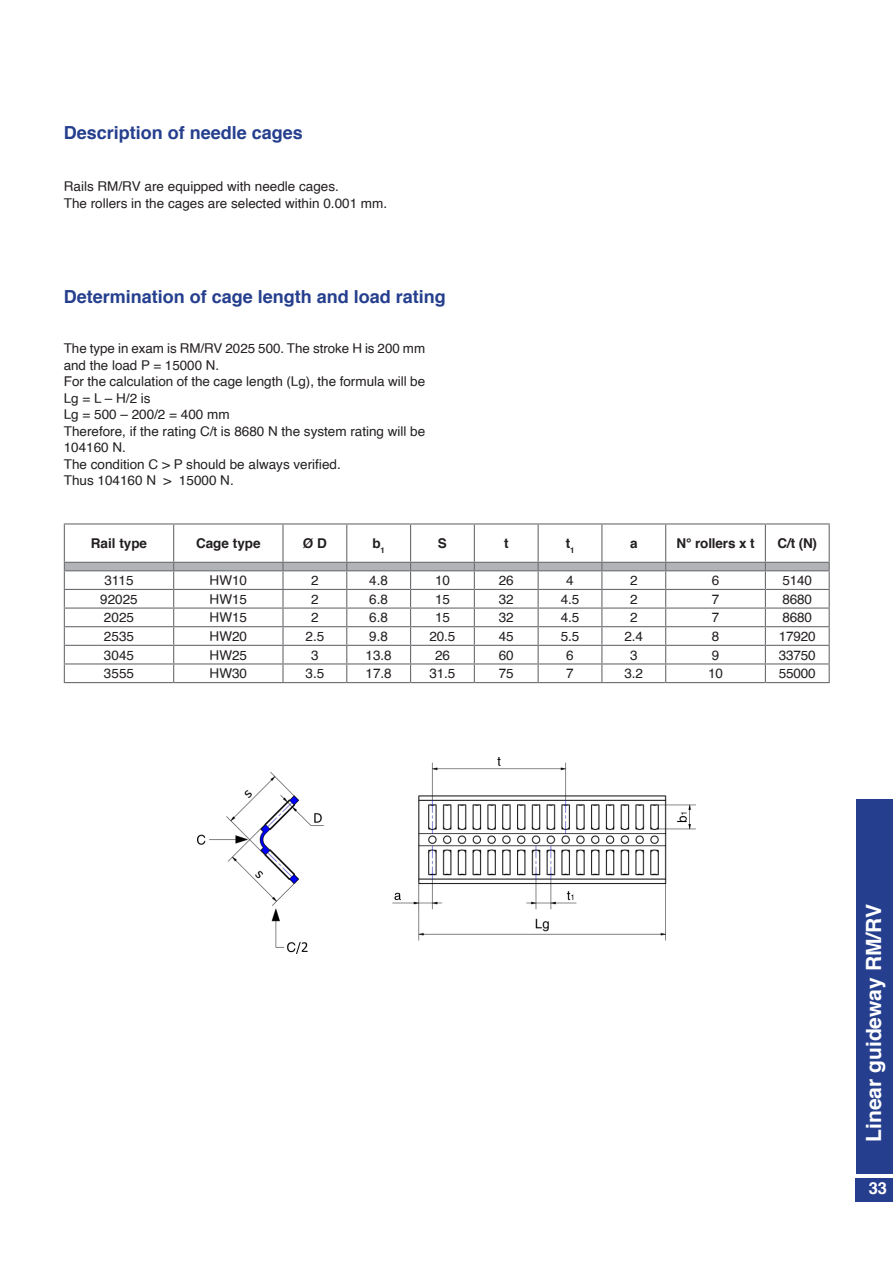
<style>
.page{position:relative;width:893px;height:1263px;background:#fff}
.page>*{position:absolute;margin:0;border:0;box-sizing:border-box;transform-origin:0 0}
.Überschrift_H1_weiss{font:700 21px "Helvetica";color:#fff}
.Überschrift_H2-2{font:700 18px "Helvetica";color:#253f8e}
.t1{font:700 16.5px "Helvetica";color:#fff}
.Einfachter_Text{font:13.5px/16.5px "Helvetica";color:#231f20}
.Einfachter_Text-2{font:700 13.5px "Helvetica";color:#231f20}
</style>
<div class="page">
<div style="left:856px;top:1178px;width:37px;height:23px;background:#253f8e"></div>
<div style="left:856px;top:799px;width:37px;height:374px;background:#253f8e"></div>
<img style="left:197px;top:757px;width:498px;height:196px">
<hr style="left:64px;top:523px;width:110px;height:1px;background:#6c6d70">
<hr style="left:64px;top:524px;width:1px;height:38px;background:#6c6d70">
<hr style="left:174px;top:523px;width:109px;height:1px;background:#6c6d70">
<hr style="left:173px;top:524px;width:1px;height:38px;background:#6c6d70">
<hr style="left:283px;top:523px;width:64px;height:1px;background:#6c6d70">
<hr style="left:282px;top:524px;width:2px;height:38px;background:#6c6d70">
<hr style="left:347px;top:523px;width:64px;height:1px;background:#6c6d70">
<hr style="left:346px;top:524px;width:1px;height:38px;background:#6c6d70">
<hr style="left:411px;top:523px;width:63px;height:1px;background:#6c6d70">
<hr style="left:410px;top:524px;width:1px;height:38px;background:#6c6d70">
<hr style="left:474px;top:523px;width:64px;height:1px;background:#6c6d70">
<hr style="left:474px;top:524px;width:1px;height:38px;background:#6c6d70">
<hr style="left:538px;top:523px;width:64px;height:1px;background:#6c6d70">
<hr style="left:538px;top:524px;width:1px;height:38px;background:#6c6d70">
<hr style="left:602px;top:523px;width:64px;height:1px;background:#6c6d70">
<hr style="left:601px;top:524px;width:1px;height:38px;background:#6c6d70">
<hr style="left:666px;top:523px;width:99px;height:1px;background:#6c6d70">
<hr style="left:665px;top:524px;width:1px;height:38px;background:#6c6d70">
<hr style="left:765px;top:523px;width:65px;height:1px;background:#6c6d70">
<hr style="left:765px;top:524px;width:1px;height:38px;background:#6c6d70">
<hr style="left:829px;top:524px;width:1px;height:38px;background:#6c6d70">
<svg style="left:64px;top:562px;width:766px;height:120px"></svg>
<hr style="left:64px;top:682px;width:110px;height:1px;background:#6c6d70">
<hr style="left:174px;top:682px;width:109px;height:1px;background:#6c6d70">
<hr style="left:283px;top:682px;width:64px;height:1px;background:#6c6d70">
<hr style="left:347px;top:682px;width:64px;height:1px;background:#6c6d70">
<hr style="left:411px;top:682px;width:63px;height:1px;background:#6c6d70">
<hr style="left:474px;top:682px;width:64px;height:1px;background:#6c6d70">
<hr style="left:538px;top:682px;width:64px;height:1px;background:#6c6d70">
<hr style="left:602px;top:682px;width:64px;height:1px;background:#6c6d70">
<hr style="left:666px;top:682px;width:99px;height:1px;background:#6c6d70">
<hr style="left:765px;top:682px;width:65px;height:1px;background:#6c6d70">
<p class="Überschrift_H2-2" style="left:64px;top:119px;width:241px">Description of needle cages</p>
<p class="Einfachter_Text" style="left:64px;top:179px;width:277px">Rails RM/RV are equipped with needle cages.</p>
<p class="Einfachter_Text" style="left:64px;top:195px;width:325px">The rollers in the cages are selected within 0.001 mm.</p>
<p class="Überschrift_H2-2" style="left:64px;top:282px;width:384px">Determination of cage length and load rating</p>
<p class="Einfachter_Text" style="left:64px;top:341px;width:363px">The type in exam is RM/RV 2025 500. The stroke H is 200 mm and the load P = 15000 N.</p>
<p class="Einfachter_Text" style="left:64px;top:374px;width:363px">For the calculation of the cage length (Lg), the formula will be</p>
<p class="Einfachter_Text" style="left:64px;top:390px;width:88px">Lg = L – H/2 is</p>
<p class="Einfachter_Text" style="left:64px;top:407px;width:167px">Lg = 500 – 200/2 = 400 mm</p>
<p class="Einfachter_Text" style="left:64px;top:423px;width:363px">Therefore, if the rating C/t is 8680 N the system rating will be</p>
<p class="Einfachter_Text" style="left:64px;top:440px;width:64px">104160 N.</p>
<p class="Einfachter_Text" style="left:64px;top:456px;width:279px">The condition C &gt; P should be always verified.</p>
<p class="Einfachter_Text" style="left:64px;top:473px;width:171px">Thus 104160 N &gt; 15000 N.</p>
<p class="Einfachter_Text-2" style="left:91px;top:532px;width:58px">Rail type</p>
<p class="Einfachter_Text-2" style="left:196px;top:532px;width:66px">Cage type</p>
<p class="Einfachter_Text-2" style="left:303px;top:532px;width:26px">Ø D</p>
<p class="Einfachter_Text-2" style="left:372px;top:532px;width:14px">b<sub>1</sub></p>
<p class="Einfachter_Text-2" style="left:438px;top:532px;width:11px">S</p>
<p class="Einfachter_Text-2" style="left:504px;top:532px;width:6px">t</p>
<p class="Einfachter_Text-2" style="left:566px;top:532px;width:10px">t<sub>1</sub></p>
<p class="Einfachter_Text-2" style="left:630px;top:532px;width:9px">a</p>
<p class="Einfachter_Text-2" style="left:677px;top:532px;width:79px">N° rollers x t</p>
<p class="Einfachter_Text-2" style="left:777px;top:532px;width:41px">C/t (N)</p>
<p class="Einfachter_Text" style="left:104px;top:573px;width:31px">3115</p>
<p class="Einfachter_Text" style="left:210px;top:573px;width:39px">HW10</p>
<p class="Einfachter_Text" style="left:311px;top:573px;width:9px">2</p>
<p class="Einfachter_Text" style="left:369px;top:573px;width:20px">4.8</p>
<p class="Einfachter_Text" style="left:435px;top:573px;width:16px">10</p>
<p class="Einfachter_Text" style="left:499px;top:573px;width:16px">26</p>
<p class="Einfachter_Text" style="left:566px;top:573px;width:9px">4</p>
<p class="Einfachter_Text" style="left:630px;top:573px;width:9px">2</p>
<p class="Einfachter_Text" style="left:712px;top:573px;width:9px">6</p>
<p class="Einfachter_Text" style="left:782px;top:573px;width:31px">5140</p>
<p class="Einfachter_Text" style="left:100px;top:591px;width:39px">92025</p>
<p class="Einfachter_Text" style="left:210px;top:591px;width:39px">HW15</p>
<p class="Einfachter_Text" style="left:311px;top:591px;width:9px">2</p>
<p class="Einfachter_Text" style="left:369px;top:591px;width:20px">6.8</p>
<p class="Einfachter_Text" style="left:435px;top:591px;width:16px">15</p>
<p class="Einfachter_Text" style="left:499px;top:591px;width:16px">32</p>
<p class="Einfachter_Text" style="left:561px;top:591px;width:20px">4.5</p>
<p class="Einfachter_Text" style="left:630px;top:591px;width:9px">2</p>
<p class="Einfachter_Text" style="left:712px;top:591px;width:9px">7</p>
<p class="Einfachter_Text" style="left:782px;top:591px;width:31px">8680</p>
<p class="Einfachter_Text" style="left:104px;top:610px;width:32px">2025</p>
<p class="Einfachter_Text" style="left:210px;top:610px;width:39px">HW15</p>
<p class="Einfachter_Text" style="left:311px;top:610px;width:9px">2</p>
<p class="Einfachter_Text" style="left:369px;top:610px;width:20px">6.8</p>
<p class="Einfachter_Text" style="left:435px;top:610px;width:16px">15</p>
<p class="Einfachter_Text" style="left:499px;top:610px;width:16px">32</p>
<p class="Einfachter_Text" style="left:561px;top:610px;width:20px">4.5</p>
<p class="Einfachter_Text" style="left:630px;top:610px;width:9px">2</p>
<p class="Einfachter_Text" style="left:712px;top:610px;width:9px">7</p>
<p class="Einfachter_Text" style="left:782px;top:610px;width:31px">8680</p>
<p class="Einfachter_Text" style="left:104px;top:628px;width:32px">2535</p>
<p class="Einfachter_Text" style="left:210px;top:628px;width:39px">HW20</p>
<p class="Einfachter_Text" style="left:305px;top:628px;width:20px">2.5</p>
<p class="Einfachter_Text" style="left:369px;top:628px;width:20px">9.8</p>
<p class="Einfachter_Text" style="left:429px;top:628px;width:27px">20.5</p>
<p class="Einfachter_Text" style="left:499px;top:628px;width:16px">45</p>
<p class="Einfachter_Text" style="left:561px;top:628px;width:20px">5.5</p>
<p class="Einfachter_Text" style="left:625px;top:628px;width:20px">2.4</p>
<p class="Einfachter_Text" style="left:712px;top:628px;width:9px">8</p>
<p class="Einfachter_Text" style="left:779px;top:628px;width:38px">17920</p>
<p class="Einfachter_Text" style="left:104px;top:647px;width:32px">3045</p>
<p class="Einfachter_Text" style="left:210px;top:647px;width:39px">HW25</p>
<p class="Einfachter_Text" style="left:311px;top:647px;width:9px">3</p>
<p class="Einfachter_Text" style="left:366px;top:647px;width:28px">13.8</p>
<p class="Einfachter_Text" style="left:435px;top:647px;width:16px">26</p>
<p class="Einfachter_Text" style="left:499px;top:647px;width:16px">60</p>
<p class="Einfachter_Text" style="left:566px;top:647px;width:9px">6</p>
<p class="Einfachter_Text" style="left:630px;top:647px;width:9px">3</p>
<p class="Einfachter_Text" style="left:712px;top:647px;width:9px">9</p>
<p class="Einfachter_Text" style="left:779px;top:647px;width:38px">33750</p>
<p class="Einfachter_Text" style="left:104px;top:666px;width:32px">3555</p>
<p class="Einfachter_Text" style="left:210px;top:666px;width:39px">HW30</p>
<p class="Einfachter_Text" style="left:305px;top:666px;width:20px">3.5</p>
<p class="Einfachter_Text" style="left:366px;top:666px;width:28px">17.8</p>
<p class="Einfachter_Text" style="left:429px;top:666px;width:27px">31.5</p>
<p class="Einfachter_Text" style="left:499px;top:666px;width:16px">75</p>
<p class="Einfachter_Text" style="left:566px;top:666px;width:9px">7</p>
<p class="Einfachter_Text" style="left:625px;top:666px;width:20px">3.2</p>
<p class="Einfachter_Text" style="left:708px;top:666px;width:16px">10</p>
<p class="Einfachter_Text" style="left:779px;top:666px;width:38px">55000</p>
<p class="Überschrift_H1_weiss" style="left:857px;top:1142px;width:239px;rotate:-90deg">Linear guideway RM/RV</p>
<p class="t1" style="left:869px;top:1175px;width:20px">33</p>
</div>
